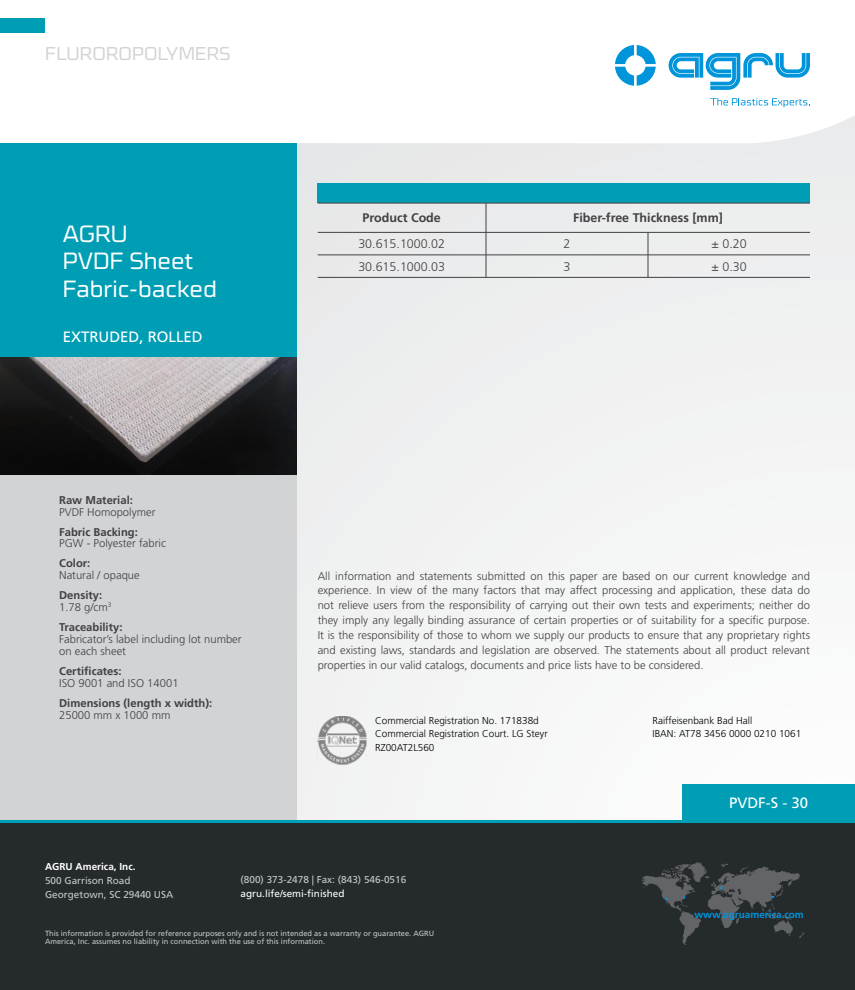
<style>
.page{position:relative;width:855px;height:990px;background:#fff}
.page>*{position:absolute;margin:0;border:0;box-sizing:border-box;transform-origin:0 0}
.t1{font:300 23.75px/27.5px "Cube Pro";color:#fff}
.t2{font:300 18.75px "Cube Pro";letter-spacing:.01em;color:#d1d3d4}
.t3{font:15px "Frutiger LT Std";color:#fff}
.t4{font:300 12.5px "Frutiger LT Std";color:#414042}
.t5{font:700 12.5px "Frutiger LT Std";color:#414042}
.t6{font:300 11.25px/15px "Frutiger LT Std";color:#414042}
.t7{font:700 11.25px/11.9px "Frutiger LT Std";color:#414042}
.t8{font:300 10px/13.8px "Frutiger LT Std";color:#000}
.t9{font:10px/13.8px "Frutiger LT Std";color:#c7c8ca}
.t10{font:10px "Frutiger LT Std";color:#fff}
.t11{font:700 10px "Frutiger LT Std";color:#0095da}
.t12{font:700 10px "Frutiger LT Std";color:#fff}
.t13{font:7.5px/8.8px "Frutiger LT Std";color:#c7c8ca}
.s1{font-weight:300}
</style>
<div class="page">
<svg style="left:297px;top:116px;width:558px;height:704px"></svg>
<div style="left:682px;top:784px;width:173px;height:37px;background:#009eb4"></div>
<div style="left:0;top:143px;width:297px;height:214px;background:#009eb4"></div>
<div style="left:0;top:18px;width:45px;height:15px;background:#009eb4"></div>
<div style="left:0;top:475px;width:297px;height:345px;background:#d1d3d4"></div>
<svg style="left:615px;top:45px;width:41px;height:41px"></svg>
<svg style="left:669px;top:53px;width:141px;height:37px"></svg>
<svg style="left:710px;top:98px;width:100px;height:9px"></svg>
<div style="left:0;top:823px;width:855px;height:167px;background:#252a2d"></div>
<svg style="left:642px;top:862px;width:162px;height:83px"></svg>
<hr style="left:0;top:820px;width:855px;height:3px;background:#009eb4">
<img style="left:318px;top:716px;width:48px;height:49px">
<div style="left:318px;top:184px;width:492px;height:19px;background:#009eb4"></div>
<hr style="left:318px;top:203px;width:168px;height:1px;background:#414042">
<hr style="left:486px;top:203px;width:162px;height:1px;background:#414042">
<hr style="left:648px;top:203px;width:162px;height:1px;background:#414042">
<hr style="left:318px;top:232px;width:168px;height:1px;background:#414042">
<hr style="left:486px;top:232px;width:162px;height:1px;background:#414042">
<hr style="left:648px;top:232px;width:162px;height:1px;background:#414042">
<hr style="left:318px;top:255px;width:168px;height:1px;background:#414042">
<hr style="left:486px;top:255px;width:162px;height:1px;background:#414042">
<svg style="left:486px;top:203px;width:1px;height:74px"></svg>
<hr style="left:648px;top:255px;width:162px;height:1px;background:#414042">
<svg style="left:648px;top:233px;width:1px;height:44px"></svg>
<hr style="left:318px;top:277px;width:168px;height:1px;background:#414042">
<hr style="left:486px;top:277px;width:162px;height:1px;background:#414042">
<hr style="left:648px;top:277px;width:162px;height:1px;background:#414042">
<img style="left:0;top:357px;width:297px;height:118px">
<h2 class="t2" style="left:45px;top:43px;width:187px">FLUROROPOLYMERS</h2>
<h1 class="t1" style="left:63px;top:220px;width:156px">AGRU<br>PVDF Sheet<br>Fabric-backed</h1>
<h3 class="t3" style="left:63px;top:328px;width:142px">EXTRUDED, ROLLED</h3>
<p class="t7" style="left:59px;top:494px;width:75px">Raw Material:</p>
<p class="t6" style="left:59px;top:504px;width:98px">PVDF Homopolymer</p>
<p class="t7" style="left:59px;top:526px;width:80px">Fabric Backing:</p>
<p class="t6" style="left:59px;top:536px;width:108px">PGW - Polyester fabric</p>
<p class="t7" style="left:59px;top:558px;width:33px">Color:</p>
<p class="t6" style="left:59px;top:568px;width:82px">Natural / opaque</p>
<p class="t7" style="left:59px;top:590px;width:54px">Density:<br><span class="s1">1.78 g/cm</span><sup>3</sup></p>
<p class="t7" style="left:59px;top:621px;width:65px">Traceability:</p>
<p class="t6" style="left:59px;top:633px;width:184px;line-height:11.9px">Fabricator’s label including lot number on each sheet</p>
<p class="t7" style="left:59px;top:665px;width:64px">Certificates:</p>
<p class="t6" style="left:59px;top:676px;width:121px">ISO 9001 and ISO 14001</p>
<p class="t7" style="left:59px;top:697px;width:155px">Dimensions (length x width):</p>
<p class="t6" style="left:59px;top:707px;width:113px">25000 mm x 1000 mm</p>
<p class="t5" style="left:363px;top:211px;width:80px">Product Code</p>
<p class="t5" style="left:573px;top:211px;width:151px">Fiber-free Thickness [mm]</p>
<p class="t4" style="left:358px;top:237px;width:88px">30.615.1000.02</p>
<p class="t4" style="left:564px;top:237px;width:8px">2</p>
<p class="t4" style="left:711px;top:237px;width:37px">± 0.20</p>
<p class="t4" style="left:358px;top:259px;width:88px">30.615.1000.03</p>
<p class="t4" style="left:564px;top:259px;width:8px">3</p>
<p class="t4" style="left:711px;top:259px;width:37px">± 0.30</p>
<p class="t6" style="left:318px;top:568px;width:494px;text-align:justify">All information and statements submitted on this paper are based on our current knowledge and experience. In view of the many factors that may affect processing and application, these data do not relieve users from the responsibility of carrying out their own tests and experiments; neither do they imply any legally binding assurance of certain properties or of suitability for a specific purpose.<br>It is the responsibility of those to whom we supply our products to ensure that any proprietary rights and existing laws, standards and legislation are observed. The statements about all product relevant properties in our valid catalogs, documents and price lists have to be considered.</p>
<p class="t8" style="left:375px;top:713px;width:174px">Commercial Registration No. 171838d<br>Commercial Registration Court. LG Steyr<br>RZ00AT2L560</p>
<p class="t8" style="left:652px;top:713px;width:150px">Raiffeisenbank Bad Hall<br>IBAN: AT78 3456 0000 0210 1061</p>
<h3 class="t3" style="left:729px;top:794px;width:81px">PVDF-S - 30</h3>
<p class="t12" style="left:45px;top:861px;width:92px">AGRU America, Inc.</p>
<p class="t9" style="left:45px;top:874px;width:130px">500 Garrison Road<br>Georgetown, SC 29440 USA</p>
<p class="t9" style="left:241px;top:873px;width:167px">(800) 373-2478 | Fax: (843) 546-0516</p>
<p class="t10" style="left:241px;top:888px;width:105px">agru.life/semi-finished</p>
<p class="t13" style="left:45px;top:929px;width:391px">This information is provided for reference purposes only and is not intended as a warranty or guarantee. AGRU<br>America, Inc. assumes no liability in connection with the use of this information.</p>
<p class="t11" style="left:694px;top:908px;width:111px">www.agruamerica.com</p>
</div>
